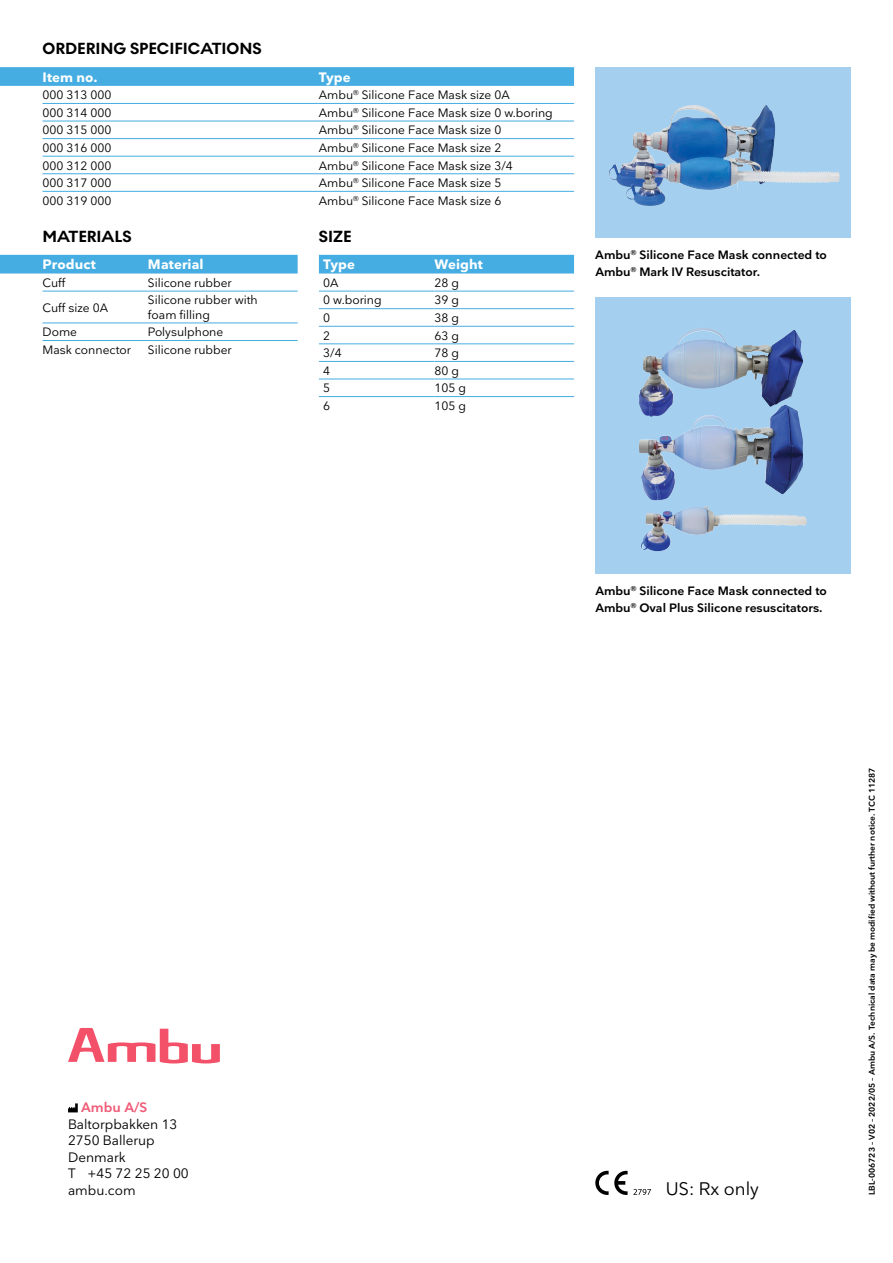
<style>
.page{position:relative;width:893px;height:1263px;background:#fff}
.page>*{position:absolute;margin:0;border:0;box-sizing:border-box;transform-origin:0 0}
.t1{font:18px "Nationale";color:#000}
.t2{font:700 16.5px "Noir No 1";color:#000}
.t3{font:13.5px/16.5px "Nationale";color:#000}
.t4{font:700 13.5px "Nationale";letter-spacing:.005em;color:#fff}
.t5{font:600 13.5px "Nationale";color:#f05b78}
.t6{font:12px/14.2px "Nationale";color:#000}
.t7{font:600 12px/16.5px "Nationale";color:#000}
.t8{font:600 8.25px "Nationale";color:#000}
</style>
<div class="page">
<svg style="left:595px;top:297px;width:255px;height:276px;fill:#a5cfef"></svg>
<div style="left:595px;top:67px;width:255px;height:170px;background:#a5cfef"></div>
<img style="left:617px;top:105px;width:148px;height:68px">
<svg style="left:68px;top:1028px;width:152px;height:35px"></svg>
<img style="left:641px;top:506px;width:64px;height:45px">
<img style="left:639px;top:328px;width:64px;height:71px">
<img style="left:639px;top:405px;width:145px;height:73px">
<svg style="left:595px;top:1171px;width:56px;height:24px"></svg>
<svg style="left:0;top:67px;width:574px;height:19px"></svg>
<hr style="left:43px;top:103px;width:276px;height:1px;background:#45ade2">
<hr style="left:319px;top:103px;width:255px;height:1px;background:#45ade2">
<hr style="left:43px;top:121px;width:276px;height:1px;background:#45ade2">
<hr style="left:319px;top:121px;width:255px;height:1px;background:#45ade2">
<hr style="left:43px;top:138px;width:276px;height:1px;background:#45ade2">
<hr style="left:319px;top:138px;width:255px;height:1px;background:#45ade2">
<hr style="left:43px;top:156px;width:276px;height:1px;background:#45ade2">
<hr style="left:319px;top:156px;width:255px;height:1px;background:#45ade2">
<hr style="left:43px;top:173px;width:276px;height:1px;background:#45ade2">
<hr style="left:319px;top:173px;width:255px;height:1px;background:#45ade2">
<hr style="left:43px;top:191px;width:276px;height:1px;background:#45ade2">
<hr style="left:319px;top:191px;width:255px;height:1px;background:#45ade2">
<div style="left:319px;top:255px;width:255px;height:19px;background:#45ade2"></div>
<hr style="left:319px;top:291px;width:116px;height:1px;background:#45ade2">
<hr style="left:435px;top:291px;width:139px;height:1px;background:#45ade2">
<hr style="left:319px;top:308px;width:116px;height:1px;background:#45ade2">
<hr style="left:435px;top:308px;width:139px;height:1px;background:#45ade2">
<hr style="left:319px;top:326px;width:116px;height:1px;background:#45ade2">
<hr style="left:435px;top:326px;width:139px;height:1px;background:#45ade2">
<hr style="left:319px;top:343px;width:116px;height:1px;background:#45ade2">
<hr style="left:435px;top:343px;width:139px;height:1px;background:#45ade2">
<hr style="left:319px;top:361px;width:116px;height:1px;background:#45ade2">
<hr style="left:435px;top:361px;width:139px;height:1px;background:#45ade2">
<hr style="left:319px;top:379px;width:116px;height:1px;background:#45ade2">
<hr style="left:435px;top:379px;width:139px;height:1px;background:#45ade2">
<hr style="left:319px;top:396px;width:116px;height:1px;background:#45ade2">
<hr style="left:435px;top:396px;width:139px;height:1px;background:#45ade2">
<div style="left:0;top:255px;width:298px;height:19px;background:#45ade2"></div>
<hr style="left:43px;top:291px;width:105px;height:1px;background:#45ade2">
<hr style="left:148px;top:291px;width:150px;height:1px;background:#45ade2">
<hr style="left:43px;top:323px;width:105px;height:1px;background:#45ade2">
<hr style="left:148px;top:323px;width:150px;height:1px;background:#45ade2">
<hr style="left:43px;top:340px;width:105px;height:1px;background:#45ade2">
<hr style="left:148px;top:340px;width:150px;height:1px;background:#45ade2">
<svg style="left:68px;top:1103px;width:10px;height:9px"></svg>
<h2 class="t2" style="left:43px;top:36px;width:221px">ORDERING SPECIFICATIONS</h2>
<p class="t4" style="left:43px;top:68px;width:57px">Item no.</p>
<p class="t4" style="left:319px;top:68px;width:33px">Type</p>
<p class="t6" style="left:43px;top:88px;width:71px">000 313 000</p>
<p class="t6" style="left:319px;top:88px;width:192px">Ambu<sup>®</sup> Silicone Face Mask size 0A</p>
<p class="t6" style="left:43px;top:105px;width:71px">000 314 000</p>
<p class="t6" style="left:319px;top:105px;width:235px">Ambu<sup>®</sup> Silicone Face Mask size 0 w.boring</p>
<p class="t6" style="left:43px;top:123px;width:71px">000 315 000</p>
<p class="t6" style="left:319px;top:123px;width:184px">Ambu<sup>®</sup> Silicone Face Mask size 0</p>
<p class="t6" style="left:43px;top:140px;width:71px">000 316 000</p>
<p class="t6" style="left:319px;top:140px;width:184px">Ambu<sup>®</sup> Silicone Face Mask size 2</p>
<p class="t6" style="left:43px;top:158px;width:71px">000 312 000</p>
<p class="t6" style="left:319px;top:158px;width:195px">Ambu<sup>®</sup> Silicone Face Mask size 3/4</p>
<p class="t6" style="left:43px;top:176px;width:71px">000 317 000</p>
<p class="t6" style="left:319px;top:176px;width:184px">Ambu<sup>®</sup> Silicone Face Mask size 5</p>
<p class="t6" style="left:43px;top:193px;width:71px">000 319 000</p>
<p class="t6" style="left:319px;top:193px;width:184px">Ambu<sup>®</sup> Silicone Face Mask size 6</p>
<h2 class="t2" style="left:43px;top:224px;width:91px">MATERIALS</h2>
<h2 class="t2" style="left:319px;top:224px;width:34px">SIZE</h2>
<p class="t4" style="left:43px;top:256px;width:55px">Product</p>
<p class="t4" style="left:148px;top:256px;width:57px">Material</p>
<p class="t6" style="left:43px;top:275px;width:25px">Cuff</p>
<p class="t6" style="left:148px;top:275px;width:85px">Silicone rubber</p>
<p class="t6" style="left:43px;top:300px;width:67px">Cuff size 0A</p>
<p class="t6" style="left:148px;top:293px;width:111px">Silicone rubber with foam filling</p>
<p class="t6" style="left:43px;top:325px;width:36px">Dome</p>
<p class="t6" style="left:148px;top:325px;width:77px">Polysulphone</p>
<p class="t6" style="left:43px;top:342px;width:90px">Mask connector</p>
<p class="t6" style="left:148px;top:342px;width:85px">Silicone rubber</p>
<p class="t4" style="left:323px;top:256px;width:33px">Type</p>
<p class="t4" style="left:435px;top:256px;width:50px">Weight</p>
<p class="t6" style="left:323px;top:275px;width:17px">0A</p>
<p class="t6" style="left:435px;top:275px;width:26px">28 g</p>
<p class="t6" style="left:323px;top:293px;width:60px">0 w.boring</p>
<p class="t6" style="left:435px;top:293px;width:26px">39 g</p>
<p class="t6" style="left:323px;top:310px;width:9px">0</p>
<p class="t6" style="left:435px;top:310px;width:26px">38 g</p>
<p class="t6" style="left:323px;top:328px;width:9px">2</p>
<p class="t6" style="left:435px;top:328px;width:26px">63 g</p>
<p class="t6" style="left:323px;top:346px;width:20px">3/4</p>
<p class="t6" style="left:435px;top:346px;width:26px">78 g</p>
<p class="t6" style="left:323px;top:363px;width:9px">4</p>
<p class="t6" style="left:435px;top:363px;width:26px">80 g</p>
<p class="t6" style="left:323px;top:381px;width:9px">5</p>
<p class="t6" style="left:435px;top:381px;width:33px">105 g</p>
<p class="t6" style="left:323px;top:398px;width:9px">6</p>
<p class="t6" style="left:435px;top:398px;width:33px">105 g</p>
<p class="t7" style="left:595px;top:246px;width:233px">Ambu<sup>®</sup> Silicone Face Mask connected to<br>Ambu<sup>®</sup> Mark IV Resuscitator.</p>
<p class="t5" style="left:81px;top:1099px;width:68px">Ambu A/S</p>
<p class="t3" style="left:68px;top:1116px;width:122px">Baltorpbakken 13<br>2750 Ballerup<br>Denmark<br>T +45 72 25 20 00 ambu.com</p>
<p class="t7" style="left:595px;top:582px;width:233px">Ambu<sup>®</sup> Silicone Face Mask connected to<br>Ambu<sup>®</sup> Oval Plus Silicone resuscitators.</p>
<h1 class="t1" style="left:666px;top:1177px;width:95px">US: Rx only</h1>
<p class="t8" style="left:867px;top:1195px;width:429px;rotate:-90deg">LBL-006723 – V02 – 2022/05 – Ambu A/S. Technical data may be modified without further notice. TCC 11287</p>
</div>
